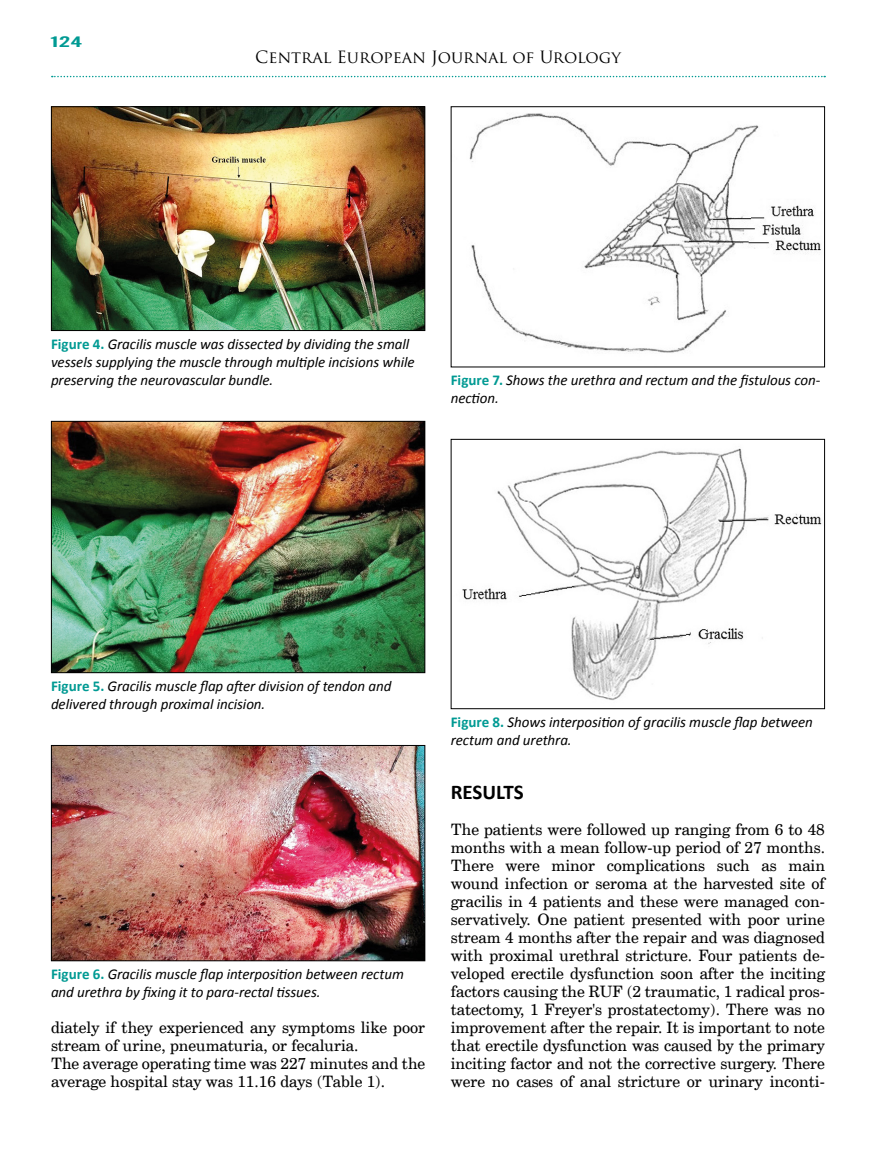
<style>
.page{position:relative;width:893px;height:1174px;background:#fff}
.page>*{position:absolute;margin:0;border:0;box-sizing:border-box;transform-origin:0 0}
.t1{font:700 21px "Calibri";letter-spacing:-.005em;color:#000}
.t2{font:16.5px "Trajan Pro";color:#000}
.t3{font:15.75px/18px "Cent Schbook EU";color:#000;text-align:justify}
.t4{font:italic 15px/18px "Calibri";letter-spacing:-.005em;color:#000}
.t5{font:15px "Alternate Gothic No 2 EU";color:#009a93;scale:2 1}
.s1{font-weight:700;font-style:normal;color:#009a93}
</style>
<div class="page">
<svg style="left:52px;top:76px;width:773px;height:1px"></svg>
<img style="left:53px;top:108px;width:370px;height:221px">
<div style="left:51px;top:106px;width:374px;height:225px;border:1px solid #000"></div>
<img style="left:469px;top:113px;width:352px;height:240px">
<div style="left:451px;top:106px;width:374px;height:261px;border:1px solid #000"></div>
<img style="left:53px;top:423px;width:370px;height:248px">
<div style="left:51px;top:421px;width:374px;height:252px;border:1px solid #000"></div>
<img style="left:53px;top:747px;width:370px;height:212px">
<div style="left:51px;top:745px;width:374px;height:216px;border:1px solid #000"></div>
<img style="left:462px;top:448px;width:360px;height:253px">
<div style="left:451px;top:439px;width:374px;height:270px;border:1px solid #000"></div>
<p class="t5" style="left:51px;top:33px;width:17px">124</p>
<p class="t2" style="left:255px;top:47px;width:367px">Central European Journal of Urology</p>
<p class="t4" style="left:51px;top:334px;width:365px"><span class="s1">Figure 4.</span> Gracilis muscle was dissected by dividing the small vessels supplying the muscle through multiple incisions while preserving the neurovascular bundle.</p>
<p class="t4" style="left:451px;top:370px;width:371px"><span class="s1">Figure 7.</span> Shows the urethra and rectum and the fistulous con&shy;nection.</p>
<p class="t4" style="left:51px;top:676px;width:342px"><span class="s1">Figure 5.</span> Gracilis muscle flap after division of tendon and delivered through proximal incision.</p>
<p class="t4" style="left:51px;top:964px;width:354px"><span class="s1">Figure 6.</span> Gracilis muscle flap interposition between rectum and urethra by fixing it to para-rectal tissues.</p>
<p class="t3" style="left:51px;top:1019px;width:376px;text-align:left">diately if they experienced any symptoms like poor stream of urine, pneumaturia, or fecaluria.<br>The average operating time was 227 minutes and the average hospital stay was 11.16 days (Table 1).</p>
<p class="t4" style="left:451px;top:712px;width:364px"><span class="s1">Figure 8.</span> Shows interposition of gracilis muscle flap between rectum and urethra.</p>
<h1 class="t1" style="left:451px;top:778px;width:75px">RESULTS</h1>
<p class="t3" style="left:451px;top:821px;width:376px">The patients were followed up ranging from 6 to 48 months with a mean follow-up period of 27 months.<br>There were minor complications such as main wound infection or seroma at the harvested site of gracilis in 4 patients and these were managed con&shy;servatively. One patient presented with poor urine stream 4 months after the repair and was diagnosed with proximal urethral stricture. Four patients de&shy;veloped erectile dysfunction soon after the inciting factors causing the RUF (2 traumatic, 1 radical pros&shy;tatectomy, 1 Freyer's prostatectomy). There was no improvement after the repair. It is important to note that erectile dysfunction was caused by the primary inciting factor and not the corrective surgery. There were no cases of anal stricture or urinary inconti-</p>
</div>
